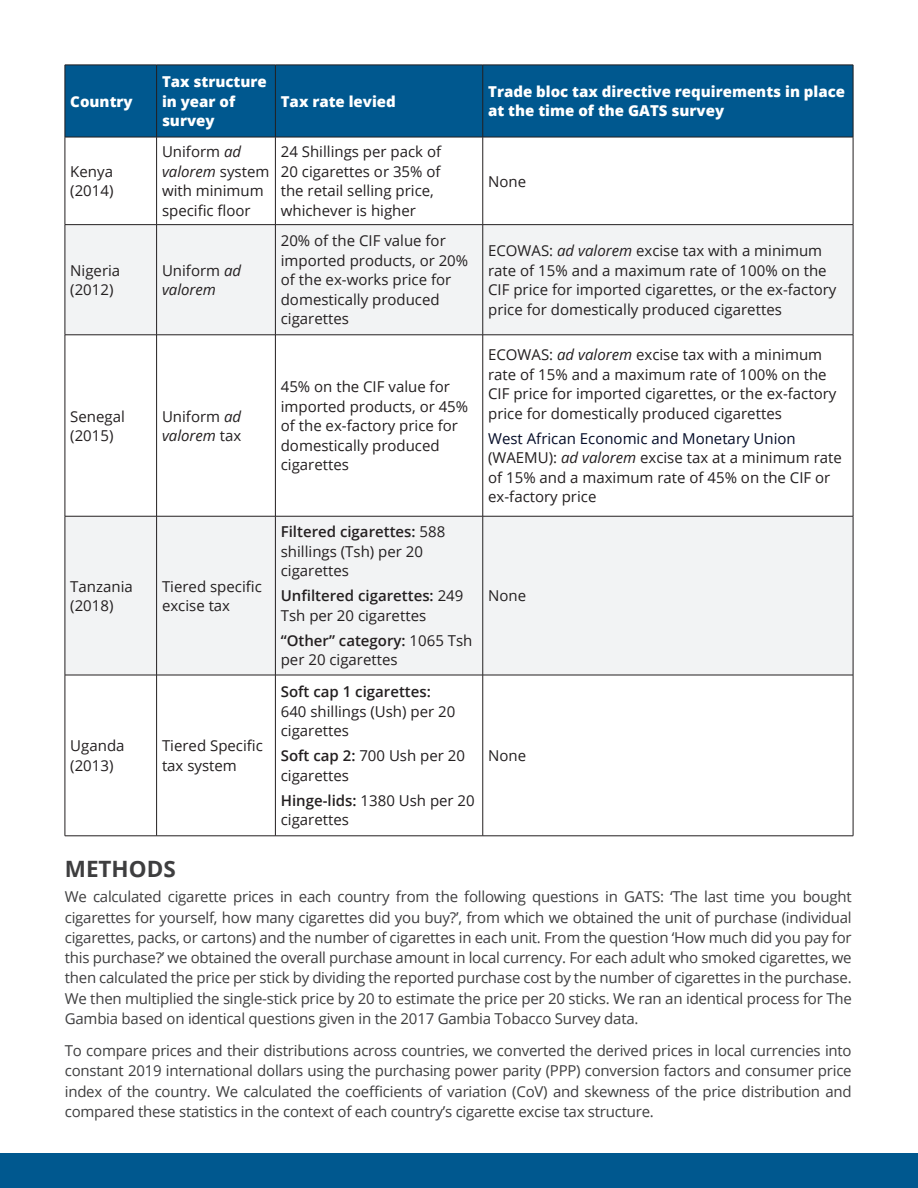
<style>
.page{position:relative;width:918px;height:1188px;background:#fff}
.page>*{position:absolute;margin:0;border:0;box-sizing:border-box;transform-origin:0 0}
.t1{font:700 22.5px "Open Sans";color:#3e3e3f}
.t2{font:15px/19.5px "Open Sans";color:#231f20}
.body{font:15px/20.2px "Open Sans";letter-spacing:-.015em;color:#3e3e3f;text-align:justify}
.t3{font:800 15px/19.5px "Open Sans";color:#fff}
.t4{font:600 15px/19.5px "Open Sans";color:#231f20}
.t5{font:italic 15px/19.5px "Open Sans";color:#231f20}
.s1{font-style:italic}
.s2{font-style:normal}
.s3{font-weight:600}
.s4{font-weight:400}
.s5{color:#040c28}
</style>
<div class="page">
<div style="left:66px;top:66px;width:787px;height:71px;background:#00588f"></div>
<svg style="left:66px;top:225px;width:787px;height:450px;fill:#f2f3f4"></svg>
<hr style="left:65px;top:65px;width:92px;height:1px;background:#231f20">
<hr style="left:65px;top:65px;width:1px;height:72px;background:#231f20">
<hr style="left:157px;top:65px;width:118px;height:1px;background:#231f20">
<hr style="left:156px;top:65px;width:1px;height:72px;background:#231f20">
<hr style="left:275px;top:65px;width:208px;height:1px;background:#231f20">
<hr style="left:275px;top:65px;width:1px;height:72px;background:#231f20">
<hr style="left:483px;top:65px;width:370px;height:1px;background:#231f20">
<hr style="left:483px;top:65px;width:1px;height:72px;background:#231f20">
<hr style="left:853px;top:65px;width:1px;height:72px;background:#231f20">
<hr style="left:65px;top:137px;width:92px;height:1px;background:#231f20">
<hr style="left:157px;top:137px;width:118px;height:1px;background:#231f20">
<hr style="left:275px;top:137px;width:208px;height:1px;background:#231f20">
<hr style="left:483px;top:137px;width:370px;height:1px;background:#231f20">
<hr style="left:65px;top:137px;width:1px;height:88px;background:#231f20">
<hr style="left:156px;top:137px;width:1px;height:88px;background:#231f20">
<hr style="left:275px;top:137px;width:1px;height:88px;background:#231f20">
<hr style="left:483px;top:137px;width:1px;height:88px;background:#231f20">
<hr style="left:853px;top:137px;width:1px;height:88px;background:#231f20">
<hr style="left:65px;top:335px;width:1px;height:181px;background:#231f20">
<hr style="left:156px;top:335px;width:1px;height:181px;background:#231f20">
<hr style="left:275px;top:335px;width:1px;height:181px;background:#231f20">
<hr style="left:483px;top:335px;width:1px;height:181px;background:#231f20">
<hr style="left:853px;top:335px;width:1px;height:181px;background:#231f20">
<hr style="left:65px;top:675px;width:1px;height:161px;background:#231f20">
<hr style="left:65px;top:836px;width:92px;height:1px;background:#231f20">
<hr style="left:156px;top:675px;width:1px;height:161px;background:#231f20">
<hr style="left:157px;top:836px;width:118px;height:1px;background:#231f20">
<hr style="left:275px;top:675px;width:1px;height:161px;background:#231f20">
<hr style="left:275px;top:836px;width:208px;height:1px;background:#231f20">
<hr style="left:483px;top:675px;width:1px;height:161px;background:#231f20">
<hr style="left:853px;top:675px;width:1px;height:161px;background:#231f20">
<hr style="left:483px;top:836px;width:370px;height:1px;background:#231f20">
<hr style="left:65px;top:516px;width:92px;height:1px;background:#231f20">
<hr style="left:65px;top:516px;width:1px;height:159px;background:#231f20">
<hr style="left:65px;top:675px;width:92px;height:1px;background:#231f20">
<hr style="left:157px;top:516px;width:118px;height:1px;background:#231f20">
<hr style="left:156px;top:516px;width:1px;height:159px;background:#231f20">
<hr style="left:157px;top:675px;width:118px;height:1px;background:#231f20">
<hr style="left:275px;top:516px;width:208px;height:1px;background:#231f20">
<hr style="left:275px;top:516px;width:1px;height:159px;background:#231f20">
<hr style="left:275px;top:675px;width:208px;height:1px;background:#231f20">
<hr style="left:483px;top:516px;width:370px;height:1px;background:#231f20">
<hr style="left:483px;top:516px;width:1px;height:159px;background:#231f20">
<hr style="left:853px;top:516px;width:1px;height:159px;background:#231f20">
<hr style="left:483px;top:675px;width:370px;height:1px;background:#231f20">
<hr style="left:65px;top:224px;width:92px;height:1px;background:#231f20">
<hr style="left:65px;top:225px;width:1px;height:110px;background:#231f20">
<hr style="left:65px;top:335px;width:92px;height:1px;background:#231f20">
<hr style="left:157px;top:224px;width:118px;height:1px;background:#231f20">
<hr style="left:156px;top:225px;width:1px;height:110px;background:#231f20">
<hr style="left:157px;top:335px;width:118px;height:1px;background:#231f20">
<hr style="left:275px;top:224px;width:208px;height:1px;background:#231f20">
<hr style="left:275px;top:225px;width:1px;height:110px;background:#231f20">
<hr style="left:275px;top:335px;width:208px;height:1px;background:#231f20">
<hr style="left:483px;top:224px;width:370px;height:1px;background:#231f20">
<hr style="left:483px;top:225px;width:1px;height:110px;background:#231f20">
<hr style="left:853px;top:225px;width:1px;height:110px;background:#231f20">
<hr style="left:483px;top:335px;width:370px;height:1px;background:#231f20">
<div style="left:0;top:1153px;width:918px;height:35px;background:#00588f"></div>
<p class="t3" style="left:70px;top:91px;width:64px">Country</p>
<p class="t2" style="left:70px;top:161px;width:45px">Kenya (2014)</p>
<p class="t3" style="left:162px;top:71px;width:106px">Tax structure in year of survey</p>
<p class="t3" style="left:281px;top:91px;width:117px">Tax rate levied</p>
<p class="t3" style="left:488px;top:81px;width:359px">Trade bloc tax directive requirements in place at the time of the GATS survey</p>
<p class="t2" style="left:162px;top:142px;width:109px">Uniform <span class="s1">ad valorem</span> system with minimum specific floor</p>
<p class="t2" style="left:281px;top:142px;width:162px">24 Shillings per pack of<br>20 cigarettes or 35% of the retail selling price, whichever is higher</p>
<p class="t2" style="left:488px;top:171px;width:39px">None</p>
<p class="t2" style="left:70px;top:260px;width:51px">Nigeria (2012)</p>
<p class="t5" style="left:162px;top:260px;width:81px"><span class="s2">Uniform</span> ad valorem</p>
<p class="t2" style="left:70px;top:406px;width:56px">Senegal (2015)</p>
<p class="t2" style="left:162px;top:406px;width:81px">Uniform <span class="s1">ad valorem</span> tax</p>
<p class="t2" style="left:70px;top:576px;width:64px">Tanzania (2018)</p>
<p class="t2" style="left:162px;top:576px;width:101px">Tiered specific excise tax</p>
<p class="t2" style="left:70px;top:736px;width:56px">Uganda (2013)</p>
<p class="t2" style="left:162px;top:736px;width:102px">Tiered Specific tax system</p>
<p class="t2" style="left:281px;top:231px;width:189px">20% of the CIF value for imported products, or 20% of the ex-works price for domestically produced cigarettes</p>
<p class="t2" style="left:488px;top:241px;width:350px">ECOWAS: <span class="s1">ad valorem</span> excise tax with a minimum rate of 15% and a maximum rate of 100% on the CIF price for imported cigarettes, or the ex-factory price for domestically produced cigarettes</p>
<p class="t2" style="left:281px;top:377px;width:189px">45% on the CIF value for imported products, or 45% of the ex-factory price for domestically produced cigarettes</p>
<p class="t2" style="left:281px;top:522px;width:166px"><span class="s3">Filtered cigarettes:</span> 588 shillings (Tsh) per 20 cigarettes</p>
<p class="t4" style="left:281px;top:586px;width:184px">Unfiltered cigarettes: <span class="s4">249<br>Tsh per 20 cigarettes</span></p>
<p class="t2" style="left:281px;top:630px;width:193px"><span class="s3">“Other” category:</span> 1065 Tsh per 20 cigarettes</p>
<p class="t2" style="left:281px;top:682px;width:176px"><span class="s3">Soft cap 1 cigarettes:<br></span>640 shillings (Ush) per 20 cigarettes</p>
<p class="t2" style="left:281px;top:746px;width:186px"><span class="s3">Soft cap 2:</span> 700 Ush per 20 cigarettes</p>
<p class="t2" style="left:281px;top:790px;width:196px"><span class="s3">Hinge-lids:</span> 1380 Ush per 20 cigarettes</p>
<p class="t2" style="left:488px;top:345px;width:350px">ECOWAS: <span class="s1">ad valorem</span> excise tax with a minimum rate of 15% and a maximum rate of 100% on the CIF price for imported cigarettes, or the ex-factory price for domestically produced cigarettes</p>
<p class="t2" style="left:488px;top:428px;width:355px"><span class="s5">West African Economic and Monetary Union </span>(WAEMU): <span class="s1">ad valorem</span> excise tax at a minimum rate of 15% and a maximum rate of 45% on the CIF or ex-factory price</p>
<p class="t2" style="left:488px;top:586px;width:39px">None</p>
<p class="t2" style="left:488px;top:746px;width:39px">None</p>
<p class="t1" style="left:65px;top:853px;width:113px">METHODS</p>
<p class="body" style="left:65px;top:886px;width:789px">We calculated cigarette prices in each country from the following questions in GATS: ‘The last time you bought cigarettes for yourself, how many cigarettes did you buy?’, from which we obtained the unit of purchase (individual cigarettes, packs, or cartons) and the number of cigarettes in each unit. From the question ‘How much did you pay for this purchase?’ we obtained the overall purchase amount in local currency. For each adult who smoked cigarettes, we then calculated the price per stick by dividing the reported purchase cost by the number of cigarettes in the purchase.<br>We then multiplied the single-stick price by 20 to estimate the price per 20 sticks. We ran an identical process for The Gambia based on identical questions given in the 2017 Gambia Tobacco Survey data.</p>
<p class="body" style="left:65px;top:1040px;width:788px">To compare prices and their distributions across countries, we converted the derived prices in local currencies into constant 2019 international dollars using the purchasing power parity (PPP) conversion factors and consumer price index of the country. We calculated the coefficients of variation (CoV) and skewness of the price distribution and compared these statistics in the context of each country’s cigarette excise tax structure.</p>
</div>
